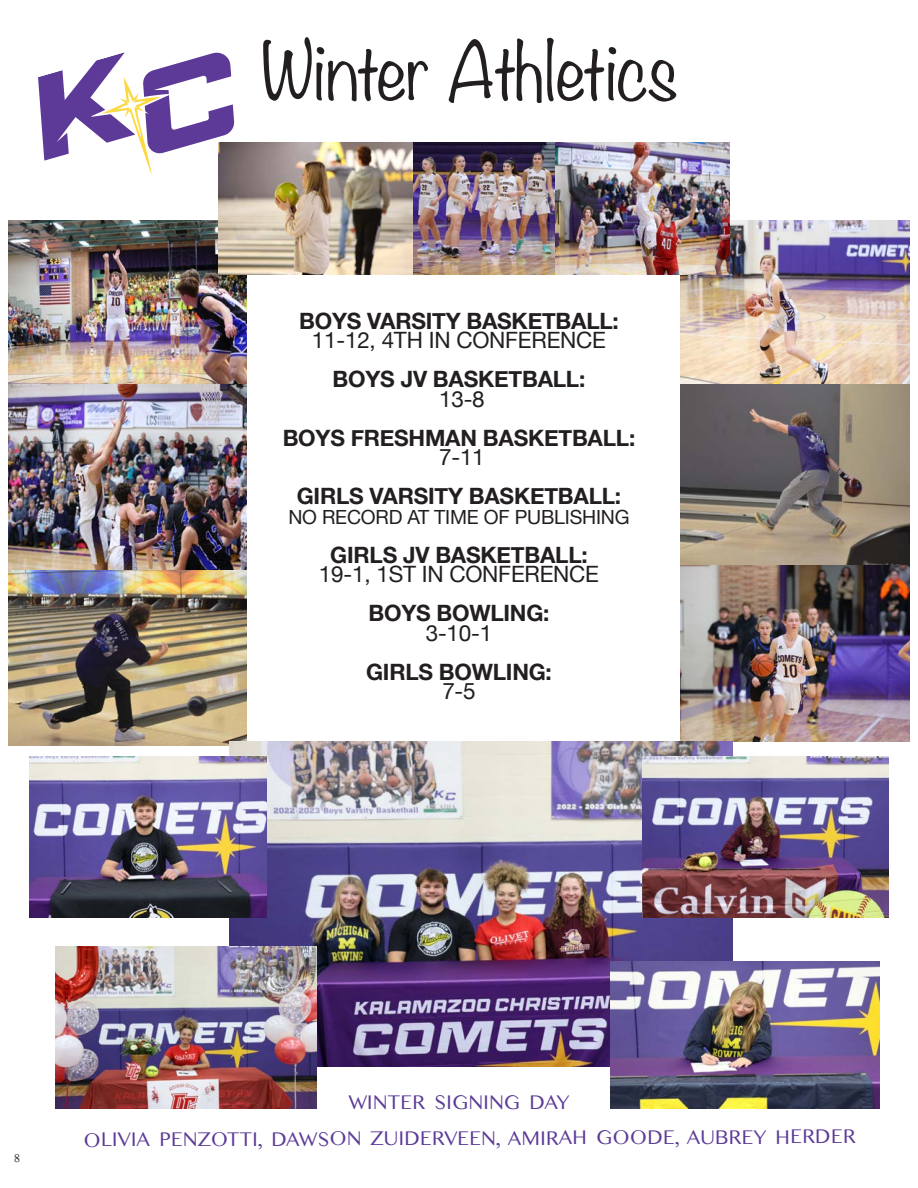
<style>
.page{position:relative;width:918px;height:1188px;background:#fff}
.page>*{position:absolute;margin:0;border:0;box-sizing:border-box;transform-origin:0 0}
.t1{font:300 72px "Noteworthy";letter-spacing:-.01em;color:#231f20}
.sports_subhead{font:700 22.5px "Helvetica Neue";letter-spacing:-.01em;color:#231f20}
.sports_subhead-2{font:22.5px "Helvetica Neue";letter-spacing:-.01em;color:#231f20}
.sports_subhead-3{font:21px "Kannada MN";letter-spacing:-.015em;color:#5c3a97}
.sports_subhead-4{font:19.5px "Helvetica Neue";letter-spacing:-.01em;color:#231f20}
.sports_subhead-5{font:12px "Kannada MN";color:#231f20}
</style>
<div class="page">
<img style="left:8px;top:220px;width:238px;height:525px">
<img style="left:681px;top:220px;width:229px;height:522px">
<svg style="left:38px;top:52px;width:196px;height:123px"></svg>
<img style="left:230px;top:742px;width:502px;height:324px">
<img style="left:610px;top:961px;width:269px;height:148px">
<img style="left:29px;top:756px;width:238px;height:161px">
<img style="left:643px;top:756px;width:246px;height:161px">
<img style="left:55px;top:947px;width:261px;height:162px">
<img style="left:413px;top:142px;width:143px;height:133px">
<img style="left:218px;top:142px;width:195px;height:133px">
<img style="left:556px;top:142px;width:173px;height:133px">
<p class="t1" style="left:261px;top:8px;width:419px">Winter Athletics</p>
<p class="sports_subhead" style="left:299px;top:303px;width:321px">BOYS VARSITY BASKETBALL:</p>
<p class="sports_subhead-2" style="left:312px;top:324px;width:296px">11-12, 4TH IN CONFERENCE</p>
<p class="sports_subhead" style="left:333px;top:362px;width:254px">BOYS JV BASKETBALL:</p>
<p class="sports_subhead-2" style="left:439px;top:382px;width:47px">13-8</p>
<p class="sports_subhead" style="left:283px;top:420px;width:354px">BOYS FRESHMAN BASKETBALL:</p>
<p class="sports_subhead-2" style="left:439px;top:441px;width:47px">7-11</p>
<p class="sports_subhead" style="left:297px;top:479px;width:326px">GIRLS VARSITY BASKETBALL:</p>
<p class="sports_subhead-4" style="left:288px;top:503px;width:343px">NO RECORD AT TIME OF PUBLISHING</p>
<p class="sports_subhead" style="left:330px;top:537px;width:259px">GIRLS JV BASKETBALL:</p>
<p class="sports_subhead-2" style="left:319px;top:558px;width:282px">19-1, 1ST IN CONFERENCE</p>
<p class="sports_subhead" style="left:368px;top:596px;width:183px">BOYS BOWLING:</p>
<p class="sports_subhead-2" style="left:426px;top:616px;width:68px">3-10-1</p>
<p class="sports_subhead" style="left:366px;top:654px;width:187px">GIRLS BOWLING:</p>
<p class="sports_subhead-2" style="left:442px;top:675px;width:35px">7-5</p>
<p class="sports_subhead-5" style="left:14px;top:1151px;width:8px">8</p>
<p class="sports_subhead-3" style="left:348px;top:1089px;width:222px">WINTER SIGNING DAY</p>
<p class="sports_subhead-3" style="left:84px;top:1125px;width:774px">OLIVIA PENZOTTI, DAWSON ZUIDERVEEN, AMIRAH GOODE, AUBREY HERDER</p>
</div>
